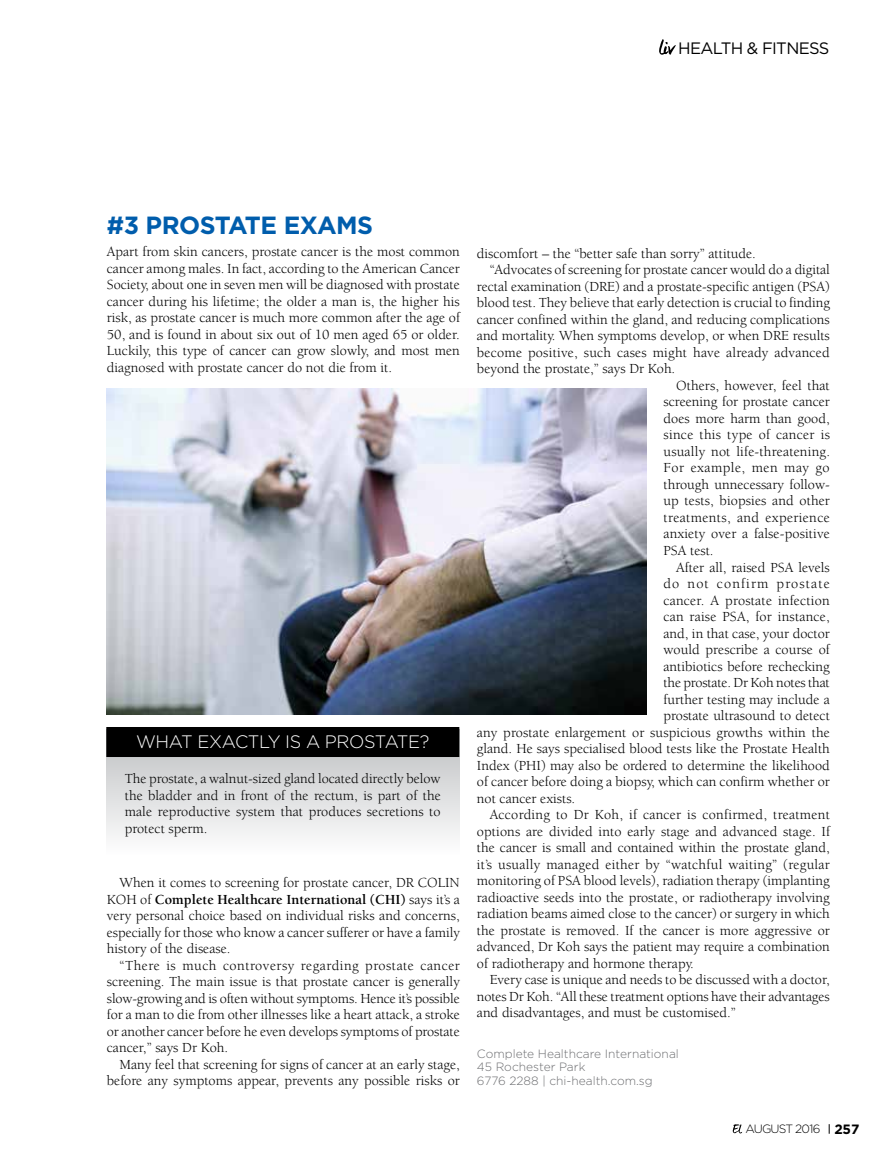
<style>
.page{position:relative;width:893px;height:1170px;background:#fff}
.page>*{position:absolute;margin:0;border:0;box-sizing:border-box;transform-origin:0 0}
.t1{font:700 24.9px "Gotham";letter-spacing:-.02em;color:#005dac}
.t2{font:300 18px "Gotham";letter-spacing:-.02em;color:#fff}
.t3{font:16.5px "Gotham";letter-spacing:-.04em;color:#000}
.t4{font:14.25px/16.5px "Berkeley Std";color:#000;text-align:justify}
.t5{font:14.25px "Berkeley Std";letter-spacing:.02em;color:#000}
.t6{font:14.25px "Berkeley Std";letter-spacing:.025em;color:#000}
.t7{font:14.25px "Berkeley Std";letter-spacing:.08em;color:#000}
.t8{font:14.25px "Berkeley Std";letter-spacing:.03em;color:#000}
.t9{font:300 12px/13.5px "Gotham";color:#6d6e71}
.t10{font:300 12px "Gotham";letter-spacing:-.075em;color:#000}
.s1{font-weight:700}
.s2{font-weight:700;font-size:13.5px}
</style>
<div class="page">
<svg style="left:659px;top:39px;width:17px;height:16px"></svg>
<svg style="left:733px;top:1124px;width:9px;height:9px"></svg>
<svg style="left:106px;top:757px;width:353px;height:79px;background:#dfe0e1"></svg>
<div style="left:106px;top:727px;width:353px;height:30px;background:#000"></div>
<img style="left:106px;top:388px;width:540px;height:326px">
<p class="t3" style="left:678px;top:38px;width:153px">HEALTH &amp; FITNESS</p>
<h1 class="t1" style="left:107px;top:210px;width:268px">#3 PROSTATE EXAMS</h1>
<p class="t4" style="left:107px;top:244px;width:355px">Apart from skin cancers, prostate cancer is the most common cancer among males. In fact, according to the American Cancer Society, about one in seven men will be diagnosed with prostate cancer during his lifetime; the older a man is, the higher his risk, as prostate cancer is much more common after the age of 50, and is found in about six out of 10 men aged 65 or older.<br>Luckily, this type of cancer can grow slowly, and most men diagnosed with prostate cancer do not die from it.</p>
<p class="t2" style="left:136px;top:730px;width:295px">WHAT EXACTLY IS A PROSTATE?</p>
<p class="t4" style="left:125px;top:770px;width:317px">The prostate, a walnut-sized gland located directly below the bladder and in front of the rectum, is part of the male reproductive system that produces secretions to protect sperm.</p>
<p class="t4" style="left:107px;top:874px;width:355px;text-indent:13px">When it comes to screening for prostate cancer, DR COLIN KOH of <span class="s1">Complete Healthcare International (CHI)</span> says it’s a very personal choice based on individual risks and concerns, especially for those who know a cancer sufferer or have a family history of the disease.</p>
<p class="t4" style="left:107px;top:957px;width:355px;text-indent:13px">“There is much controversy regarding prostate cancer screening. The main issue is that prostate cancer is generally slow-growing and is often without symptoms. Hence it’s possible for a man to die from other illnesses like a heart attack, a stroke or another cancer before he even develops symptoms of prostate cancer,” says Dr Koh.</p>
<p class="t4" style="left:107px;top:1056px;width:355px;text-align:right">Many feel that screening for signs of cancer at an early stage, before any symptoms appear, prevents any possible risks or</p>
<p class="t4" style="left:477px;top:245px;width:281px">discomfort – the “better safe than sorry” attitude.</p>
<p class="t4" style="left:490px;top:262px;width:342px">“Advocates of screening for prostate cancer would do a digital</p>
<p class="t4" style="left:477px;top:278px;width:354px">rectal examination (DRE) and a prostate-specific antigen (PSA)</p>
<p class="t4" style="left:477px;top:295px;width:355px">blood test. They believe that early detection is crucial to finding</p>
<p class="t4" style="left:477px;top:311px;width:354px">cancer confined within the gland, and reducing complications</p>
<p class="t4" style="left:477px;top:328px;width:354px">and mortality. When symptoms develop, or when DRE results</p>
<p class="t4" style="left:477px;top:344px;width:354px">become positive, such cases might have already advanced</p>
<p class="t4" style="left:477px;top:361px;width:200px">beyond the prostate,” says Dr Koh.</p>
<p class="t4" style="left:676px;top:377px;width:155px">Others, however, feel that</p>
<p class="t4" style="left:663px;top:394px;width:168px">screening for prostate cancer</p>
<p class="t4" style="left:663px;top:410px;width:168px">does more harm than good,</p>
<p class="t5" style="left:663px;top:427px;width:168px">since this type of cancer is</p>
<p class="t4" style="left:663px;top:443px;width:168px">usually not life-threatening.</p>
<p class="t8" style="left:663px;top:460px;width:168px">For example, men may go</p>
<p class="t4" style="left:663px;top:476px;width:168px">through unnecessary follow-</p>
<p class="t4" style="left:663px;top:493px;width:168px">up tests, biopsies and other</p>
<p class="t6" style="left:663px;top:510px;width:168px">treatments, and experience</p>
<p class="t4" style="left:663px;top:526px;width:168px">anxiety over a false-positive</p>
<p class="t4" style="left:663px;top:542px;width:52px">PSA test.</p>
<p class="t4" style="left:676px;top:559px;width:155px">After all, raised PSA levels</p>
<p class="t7" style="left:663px;top:576px;width:168px">do not confirm prostate</p>
<p class="t4" style="left:663px;top:592px;width:168px">cancer. A prostate infection</p>
<p class="t4" style="left:663px;top:608px;width:168px">can raise PSA, for instance,</p>
<p class="t4" style="left:663px;top:625px;width:168px">and, in that case, your doctor</p>
<p class="t4" style="left:663px;top:641px;width:168px">would prescribe a course of</p>
<p class="t4" style="left:663px;top:658px;width:168px">antibiotics before rechecking</p>
<p class="t4" style="left:663px;top:674px;width:168px">the prostate. Dr Koh notes that</p>
<p class="t4" style="left:663px;top:691px;width:168px">further testing may include a</p>
<p class="t4" style="left:663px;top:707px;width:168px">prostate ultrasound to detect</p>
<p class="t4" style="left:477px;top:724px;width:354px">any prostate enlargement or suspicious growths within the</p>
<p class="t4" style="left:477px;top:740px;width:354px">gland. He says specialised blood tests like the Prostate Health</p>
<p class="t4" style="left:477px;top:757px;width:354px">Index (PHI) may also be ordered to determine the likelihood</p>
<p class="t4" style="left:477px;top:773px;width:354px">of cancer before doing a biopsy, which can confirm whether or</p>
<p class="t4" style="left:477px;top:790px;width:100px">not cancer exists.</p>
<p class="t5" style="left:490px;top:807px;width:342px">According to Dr Koh, if cancer is confirmed, treatment</p>
<p class="t4" style="left:477px;top:823px;width:355px">options are divided into early stage and advanced stage. If</p>
<p class="t4" style="left:477px;top:839px;width:354px">the cancer is small and contained within the prostate gland,</p>
<p class="t5" style="left:477px;top:856px;width:354px">it’s usually managed either by “watchful waiting” (regular</p>
<p class="t4" style="left:477px;top:872px;width:354px">monitoring of PSA blood levels), radiation therapy (implanting</p>
<p class="t4" style="left:477px;top:889px;width:354px">radioactive seeds into the prostate, or radiotherapy involving</p>
<p class="t4" style="left:477px;top:905px;width:354px">radiation beams aimed close to the cancer) or surgery in which</p>
<p class="t4" style="left:477px;top:922px;width:354px">the prostate is removed. If the cancer is more aggressive or</p>
<p class="t4" style="left:477px;top:938px;width:354px">advanced, Dr Koh says the patient may require a combination</p>
<p class="t4" style="left:477px;top:955px;width:219px">of radiotherapy and hormone therapy.</p>
<p class="t4" style="left:490px;top:971px;width:342px">Every case is unique and needs to be discussed with a doctor,</p>
<p class="t4" style="left:477px;top:988px;width:354px">notes Dr Koh. “All these treatment options have their advantages</p>
<p class="t4" style="left:477px;top:1004px;width:260px">and disadvantages, and must be customised.”</p>
<p class="t9" style="left:477px;top:1046px;width:203px">Complete Healthcare International<br>45 Rochester Park<br>6776 2288 | chi-health.com.sg</p>
<p class="t10" style="left:746px;top:1121px;width:115px">AUGUST 2016 <span class="s2">257</span></p>
</div>
